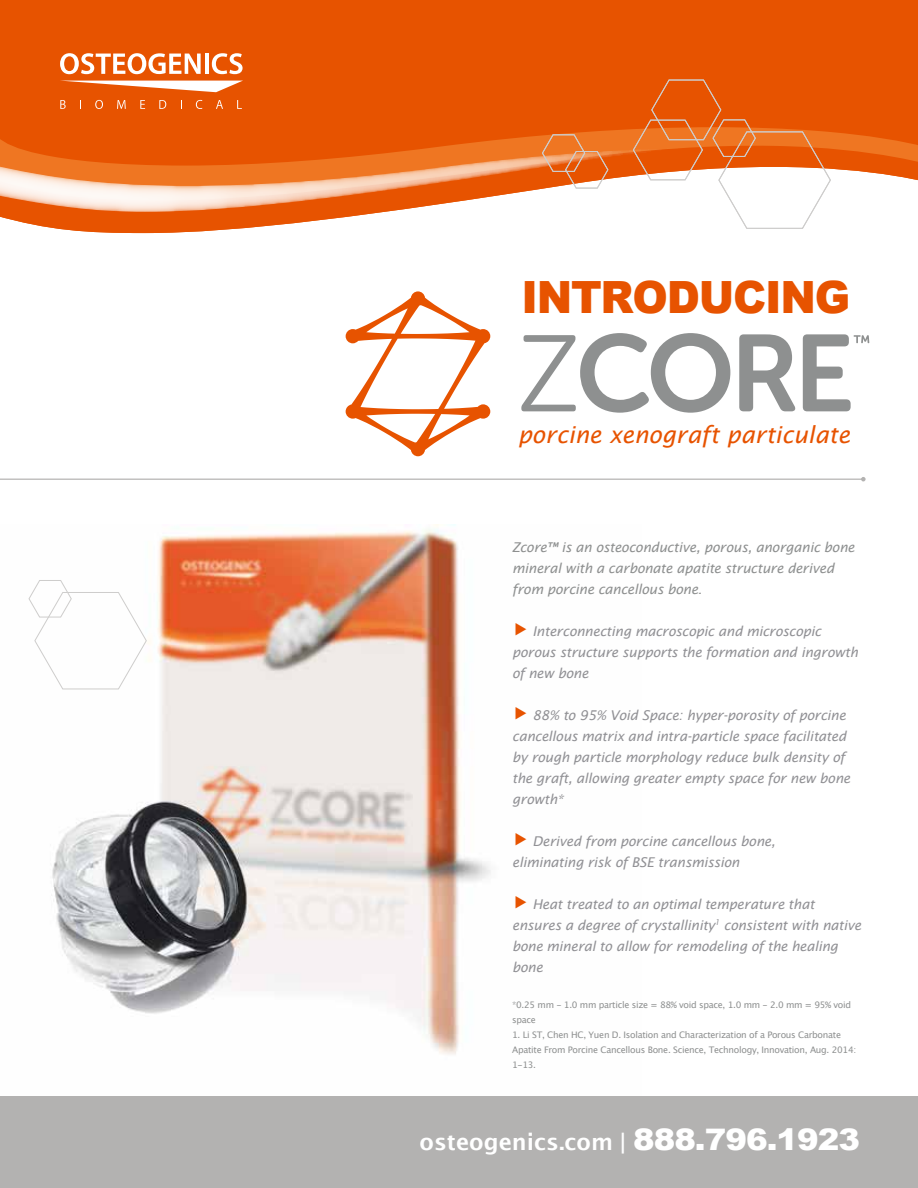
<style>
.page{position:relative;width:918px;height:1188px;background:#fff}
.page>*{position:absolute;margin:0;border:0;box-sizing:border-box;transform-origin:0 0}
.t1{font:900 44.4px "Arial";letter-spacing:-.03em;color:#e75300;scale:.96 1}
.t2{font:italic 23.4px "Lucida Sans";color:#e75300}
.t3{font:600 22.65px "Lucida Sans";color:#fff}
.t4{font:italic 13.5px/21px "Lucida Sans";letter-spacing:-.015em;color:#919195}
.t5{font:italic 13.5px/21px "Lucida Sans";letter-spacing:-.015em;color:#8e9090}
.t6{font:9px/15px "Lucida Grande";letter-spacing:-.03em;color:#8e9090}
.s1{font-family:"Arial";font-weight:900;font-size:29.7px}
</style>
<div class="page">
<img style="left:52px;top:525px;width:439px;height:530px">
<div style="left:0;top:0;width:918px;height:127px;background:#e75300"></div>
<svg style="left:0;top:212px;width:383px;height:21px;fill:#e75300"></svg>
<svg style="left:0;top:127px;width:918px;height:54px;background:#e95f0f"></svg>
<svg style="left:0;top:148px;width:633px;height:64px"></svg>
<div style="left:0;top:1096px;width:918px;height:92px;background:#b3b2b1"></div>
<div style="left:50px;top:44px;width:224px;height:61px;background:#e75300"></div>
<svg style="left:60px;top:53px;width:141px;height:21px"></svg>
<hr style="left:205px;top:54px;width:4px;height:20px;background:#fff">
<svg style="left:212px;top:53px;width:31px;height:21px"></svg>
<svg style="left:60px;top:100px;width:6px;height:9px"></svg>
<svg style="left:95px;top:100px;width:8px;height:9px"></svg>
<svg style="left:117px;top:100px;width:9px;height:9px"></svg>
<svg style="left:140px;top:100px;width:5px;height:9px"></svg>
<svg style="left:159px;top:100px;width:7px;height:9px"></svg>
<svg style="left:196px;top:100px;width:6px;height:9px"></svg>
<svg style="left:216px;top:100px;width:7px;height:9px"></svg>
<svg style="left:237px;top:100px;width:5px;height:9px"></svg>
<svg style="left:60px;top:81px;width:183px;height:11px"></svg>
<svg style="left:28px;top:579px;width:119px;height:111px"></svg>
<svg style="left:542px;top:134px;width:67px;height:55px;background:#ea803e"></svg>
<svg style="left:633px;top:79px;width:198px;height:150px"></svg>
<hr style="left:0;top:479px;width:863px;height:1px;background:#b3b2b1">
<svg style="left:861px;top:477px;width:5px;height:4px"></svg>
<svg style="left:521px;top:333px;width:209px;height:80px"></svg>
<svg style="left:739px;top:334px;width:57px;height:77px"></svg>
<svg style="left:346px;top:291px;width:144px;height:165px"></svg>
<svg style="left:803px;top:334px;width:66px;height:77px"></svg>
<h1 class="t1" style="left:521px;top:265px;width:344px">INTRODUCING</h1>
<h2 class="t2" style="left:518px;top:421px;width:334px">porcine xenograft particulate</h2>
<p class="t5" style="left:512px;top:536px;width:344px">Zcore™ is an osteoconductive, porous, anorganic bone mineral with a carbonate apatite structure derived from porcine cancellous bone.</p>
<p class="t4" style="left:512px;top:620px;width:347px;text-indent:20px">Interconnecting macroscopic and microscopic porous structure supports the formation and ingrowth of new bone</p>
<p class="t4" style="left:512px;top:704px;width:340px;text-indent:20px">88% to 95% Void Space: hyper-porosity of porcine cancellous matrix and intra-particle space facilitated by rough particle morphology reduce bulk density of the graft, allowing greater empty space for new bone growth*</p>
<p class="t4" style="left:512px;top:830px;width:265px;text-indent:20px">Derived from porcine cancellous bone, eliminating risk of BSE transmission</p>
<p class="t4" style="left:512px;top:893px;width:351px;text-indent:20px">Heat treated to an optimal temperature that ensures a degree of crystallinity<sup>1</sup> consistent with native bone mineral to allow for remodeling of the healing bone</p>
<p class="t6" style="left:512px;top:997px;width:341px">*0.25 mm - 1.0 mm particle size = 88% void space, 1.0 mm - 2.0 mm = 95% void space</p>
<p class="t6" style="left:512px;top:1027px;width:346px">1. Li ST, Chen HC, Yuen D. Isolation and Characterization of a Porous Carbonate<br>Apatite From Porcine Cancellous Bone. Science, Technology, Innovation, Aug. 2014:<br>1-13.</p>
<h3 class="t3" style="left:420px;top:1129px;width:442px">osteogenics.com | <span class="s1">888.796.1923</span></h3>
</div>
